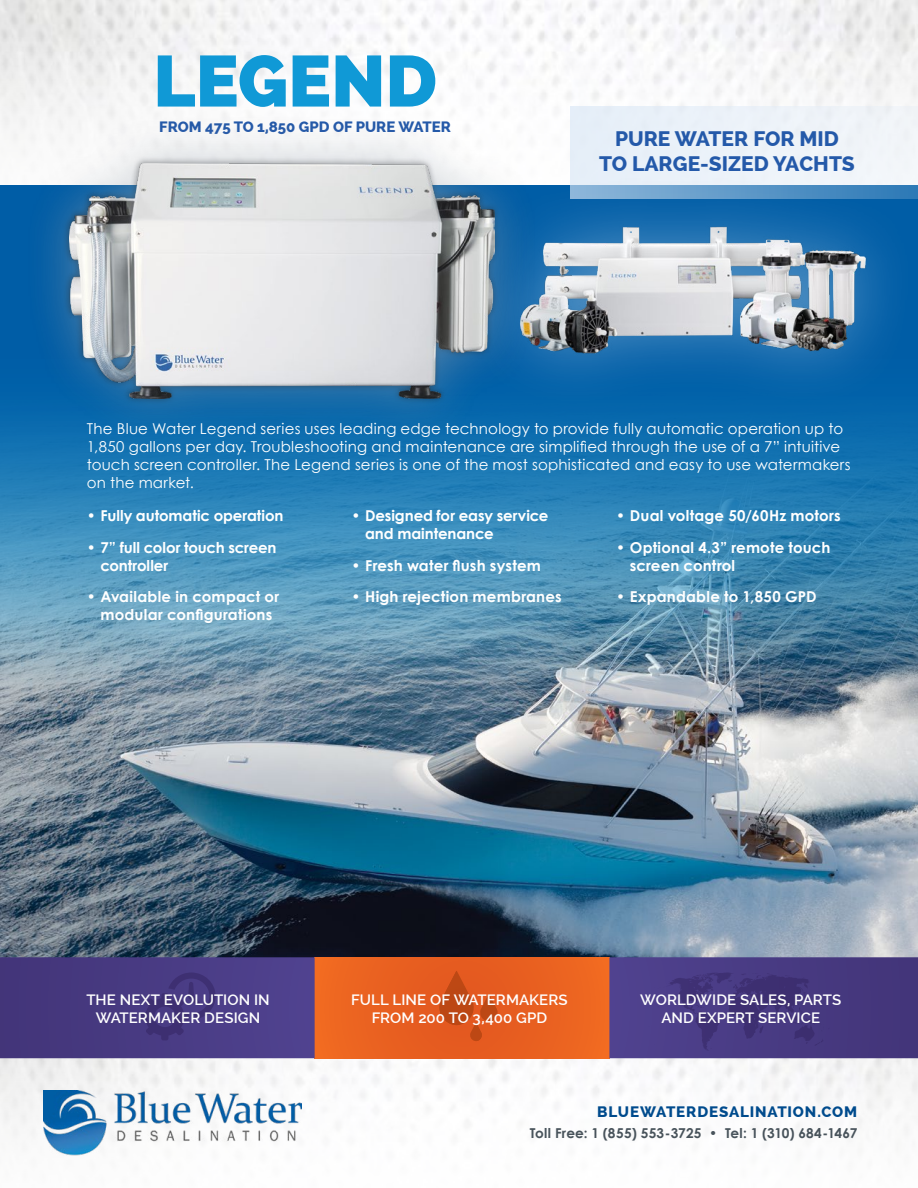
<style>
.page{position:relative;width:918px;height:1188px;background:#fff}
.page>*{position:absolute;margin:0;border:0;box-sizing:border-box;transform-origin:0 0}
.t1{font:800 72px "Raleway";color:#1099d6}
.t2{font:800 21px/25.2px "Raleway";color:#2459a9;text-align:center}
.t3{font:800 15.15px "Raleway";letter-spacing:.055em;color:#004b8d}
.t4{font:15px/18px "Century Gothic";letter-spacing:.01em;color:#fff}
.t5{font:700 15px/18px "Century Gothic";letter-spacing:.01em;color:#fff}
.t6{font:600 15px/18px "Raleway";color:#fff;text-align:center}
.t7{font:700 15px/18px "Century Gothic";letter-spacing:-.01em;color:#fff}
.t8{font:800 15px "Raleway";color:#2459a9}
.t9{font:700 13.65px "Century Gothic";letter-spacing:.015em;color:#48535b}
</style>
<div class="page">
<img style="left:0;top:378px;width:918px;height:579px">
<div style="left:570px;top:106px;width:348px;height:93px;background:#ecf2f9"></div>
<div style="left:21px;top:114px;width:521px;height:332px;background:#d9e7f6;opacity:.4"></div>
<img style="left:69px;top:163px;width:425px;height:236px">
<img style="left:0;top:1058px;width:918px;height:98px">
<img style="left:44px;top:1090px;width:257px;height:65px">
<svg style="left:0;top:957px;width:918px;height:101px;background:#84495e"></svg>
<svg style="left:141px;top:973px;width:75px;height:67px;background:#45377e"></svg>
<svg style="left:645px;top:973px;width:185px;height:78px;background:#463880"></svg>
<svg style="left:439px;top:971px;width:60px;height:70px;background:#d4521b"></svg>
<div style="left:462px;top:169px;width:456px;height:244px;background:#d9e7f6;opacity:.39"></div>
<img style="left:517px;top:214px;width:363px;height:148px">
<h1 class="t1" style="left:153px;top:39px;width:285px">LEGEND</h1>
<p class="t8" style="left:159px;top:118px;width:293px">FROM 475 TO 1,850 GPD OF PURE WATER</p>
<h2 class="t2" style="left:599px;top:126px;width:257px">PURE WATER FOR MID<br>TO LARGE-SIZED YACHTS</h2>
<p class="t4" style="left:87px;top:419px;width:765px">The Blue Water Legend series uses leading edge technology to provide fully automatic operation up to 1,850 gallons per day. Troubleshooting and maintenance are simplified through the use of a 7” intuitive touch screen controller. The Legend series is one of the most sophisticated and easy to use watermakers on the market.</p>
<p class="t5" style="left:87px;top:506px;width:198px">• Fully automatic operation</p>
<p class="t7" style="left:100px;top:538px;width:178px;text-indent:-14px">• 7” full color touch screen controller</p>
<p class="t5" style="left:87px;top:587px;width:194px;text-align:center">• Available in compact or modular configurations</p>
<p class="t5" style="left:365px;top:506px;width:185px;text-indent:-14px">• Designed for easy service and maintenance</p>
<p class="t5" style="left:352px;top:556px;width:191px">• Fresh water flush system</p>
<p class="t5" style="left:352px;top:587px;width:212px">• High rejection membranes</p>
<p class="t5" style="left:616px;top:506px;width:226px">• Dual voltage 50/60Hz motors</p>
<p class="t5" style="left:630px;top:538px;width:202px;text-indent:-14px">• Optional 4.3” remote touch screen control</p>
<p class="t5" style="left:616px;top:587px;width:202px">• Expandable to 1,850 GPD</p>
<p class="t6" style="left:86px;top:991px;width:185px">THE NEXT EVOLUTION IN<br>WATERMAKER DESIGN</p>
<p class="t6" style="left:351px;top:991px;width:218px">FULL LINE OF WATERMAKERS<br>FROM 200 TO 3,400 GPD</p>
<p class="t6" style="left:640px;top:991px;width:202px">WORLDWIDE SALES, PARTS<br>AND EXPERT SERVICE</p>
<p class="t3" style="left:597px;top:1103px;width:262px">BLUEWATERDESALINATION.COM</p>
<p class="t9" style="left:530px;top:1122px;width:329px">Toll Free: 1 (855) 553-3725 • Tel: 1 (310) 684-1467</p>
</div>
